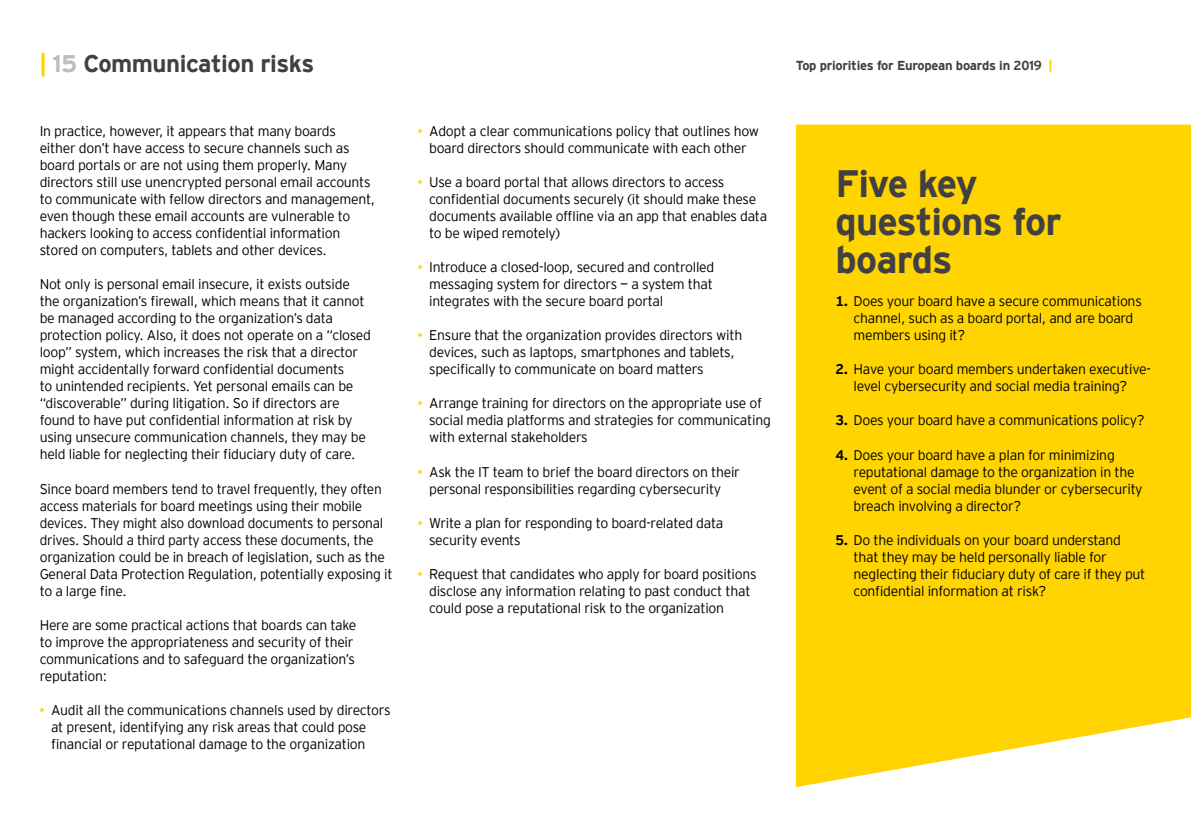
<style>
.page{position:relative;width:1191px;height:840px;background:#fff}
.page>*{position:absolute;margin:0;border:0;box-sizing:border-box;transform-origin:0 0}
.t1{font:700 38px/38px "EY Interstate";letter-spacing:-.03em;color:#414042}
.t2{font:700 24px "EY Interstate";letter-spacing:-.02em;color:#414042}
.t3{font:300 14px/17px "EY Interstate";letter-spacing:-.02em;color:#000}
.t4{font:700 13px "EY Interstate";letter-spacing:-.02em;color:#414042}
.s1{color:#ffd400}
.s2{color:#bcbec0}
.s3{font-weight:700}
</style>
<div class="page">
<div style="left:796px;top:124px;width:395px;height:662px;background:#ffd400"></div>
<h2 class="t2" style="left:40px;top:46px;width:276px"><span class="s1">|</span> <span class="s2">15</span> Communication risks</h2>
<p class="t3" style="left:40px;top:122px;width:337px">In practice, however, it appears that many boards either don’t have access to secure channels such as board portals or are not using them properly. Many directors still use unencrypted personal email accounts to communicate with fellow directors and management, even though these email accounts are vulnerable to hackers looking to access confidential information stored on computers, tablets and other devices.</p>
<p class="t3" style="left:40px;top:275px;width:333px">Not only is personal email insecure, it exists outside the organization’s firewall, which means that it cannot be managed according to the organization’s data protection policy. Also, it does not operate on a “closed loop” system, which increases the risk that a director might accidentally forward confidential documents<br>to unintended recipients. Yet personal emails can be “discoverable” during litigation. So if directors are found to have put confidential information at risk by using unsecure communication channels, they may be held liable for neglecting their fiduciary duty of care.</p>
<p class="t3" style="left:40px;top:479px;width:354px">Since board members tend to travel frequently, they often access materials for board meetings using their mobile devices. They might also download documents to personal drives. Should a third party access these documents, the organization could be in breach of legislation, such as the General Data Protection Regulation, potentially exposing it to a large fine.</p>
<p class="t3" style="left:40px;top:615px;width:318px">Here are some practical actions that boards can take to improve the appropriateness and security of their communications and to safeguard the organization’s reputation:</p>
<p class="t3" style="left:51px;top:700px;width:341px;text-indent:-11px"><span class="s1">•</span> Audit all the communications channels used by directors at present, identifying any risk areas that could pose financial or reputational damage to the organization</p>
<p class="t3" style="left:418px;top:122px;width:343px;text-align:center"><span class="s1">•</span> Adopt a clear communications policy that outlines how board directors should communicate with each other</p>
<p class="t3" style="left:429px;top:173px;width:339px;text-indent:-11px"><span class="s1">•</span> Use a board portal that allows directors to access confidential documents securely (it should make these documents available offline via an app that enables data to be wiped remotely)</p>
<p class="t3" style="left:429px;top:258px;width:287px;text-align:justify;text-indent:-11px"><span class="s1">•</span> Introduce a closed-loop, secured and controlled messaging system for directors — a system that integrates with the secure board portal</p>
<p class="t3" style="left:429px;top:326px;width:315px;text-indent:-11px"><span class="s1">•</span> Ensure that the organization provides directors with devices, such as laptops, smartphones and tablets, specifically to communicate on board matters</p>
<p class="t3" style="left:429px;top:394px;width:343px;text-indent:-11px"><span class="s1">•</span> Arrange training for directors on the appropriate use of social media platforms and strategies for communicating with external stakeholders</p>
<p class="t3" style="left:418px;top:462px;width:324px;text-align:center"><span class="s1">•</span> Ask the IT team to brief the board directors on their personal responsibilities regarding cybersecurity</p>
<p class="t3" style="left:429px;top:513px;width:296px;text-indent:-11px"><span class="s1">•</span> Write a plan for responding to board-related data security events</p>
<p class="t3" style="left:429px;top:564px;width:329px;text-indent:-11px"><span class="s1">•</span> Request that candidates who apply for board positions disclose any information relating to past conduct that could pose a reputational risk to the organization</p>
<p class="t4" style="left:796px;top:56px;width:258px">Top priorities for European boards in 2019 <span class="s1">|</span></p>
<h1 class="t1" style="left:835px;top:162px;width:228px">Five key questions for boards</h1>
<p class="t3" style="left:853px;top:292px;width:290px;text-indent:-18px"><span class="s3">1.</span> Does your board have a secure communications channel, such as a board portal, and are board members using it?</p>
<p class="t3" style="left:835px;top:360px;width:317px;text-align:center"><span class="s3">2.</span> Have your board members undertaken executive&shy;level cybersecurity and social media training?</p>
<p class="t3" style="left:835px;top:411px;width:310px"><span class="s3">3.</span> Does your board have a communications policy?</p>
<p class="t3" style="left:853px;top:445px;width:291px;text-indent:-18px"><span class="s3">4.</span> Does your board have a plan for minimizing reputational damage to the organization in the event of a social media blunder or cybersecurity breach involving a director?</p>
<p class="t3" style="left:853px;top:530px;width:293px;text-indent:-18px"><span class="s3">5.</span> Do the individuals on your board understand that they may be held personally liable for neglecting their fiduciary duty of care if they put confidential information at risk?</p>
</div>
